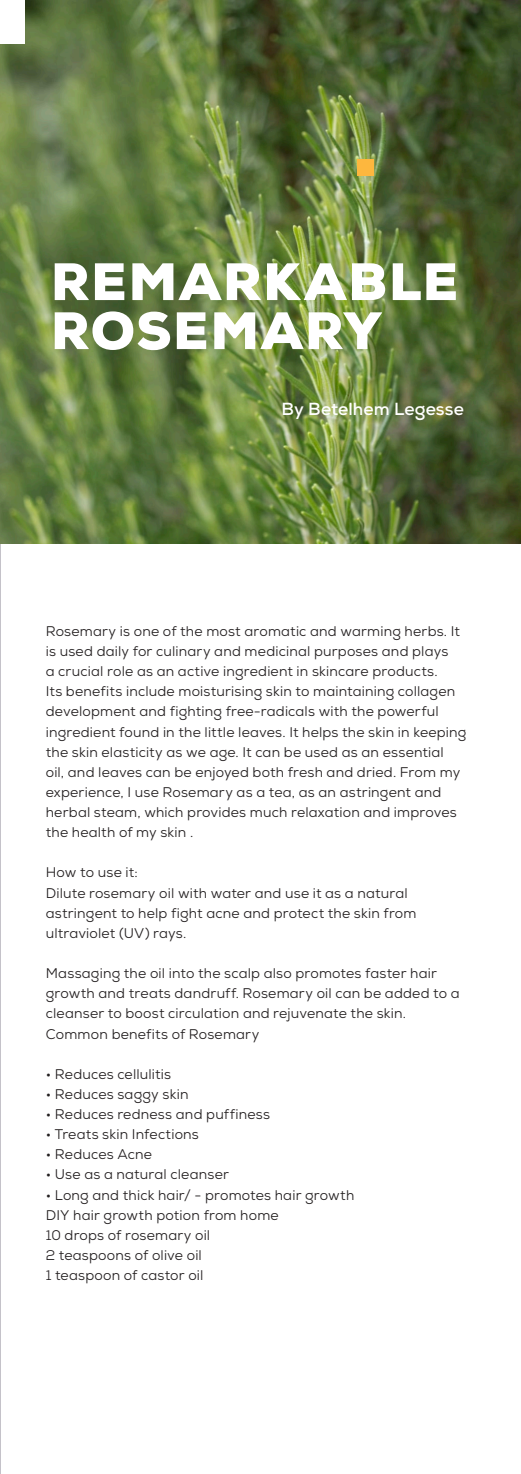
<style>
.page{position:relative;width:521px;height:1474px;background:#fff}
.page>*{position:absolute;margin:0;border:0;box-sizing:border-box;transform-origin:0 0}
.t1{font:900 52.5px/49px "Nexa";letter-spacing:.035em;color:#fff}
.t2{font:700 17.5px "Nexa";letter-spacing:.005em;color:#fff}
.t3{font:14px/20.1px "Nexa";letter-spacing:.015em;color:#231f20}
</style>
<div class="page">
<img style="left:0;top:0;width:521px;height:543px">
<div style="left:357px;top:159px;width:17px;height:17px;background:#fdb73e"></div>
<div style="left:0;top:0;width:25px;height:43px;background:#fff"></div>
<p class="t1" style="left:51px;top:257px;width:408px">REMARKABLE<br>ROSEMARY</p>
<p class="t2" style="left:281px;top:398px;width:184px">By Betelhem Legesse</p>
<p class="t3" style="left:46px;top:621px;width:422px">Rosemary is one of the most aromatic and warming herbs. It is used daily for culinary and medicinal purposes and plays<br>a crucial role as an active ingredient in skincare products.<br>Its benefits include moisturising skin to maintaining collagen development and fighting free-radicals with the powerful ingredient found in the little leaves. It helps the skin in keeping the skin elasticity as we age. It can be used as an essential<br>oil, and leaves can be enjoyed both fresh and dried. From my experience, I use Rosemary as a tea, as an astringent and herbal steam, which provides much relaxation and improves the health of my skin .</p>
<p class="t3" style="left:46px;top:862px;width:94px">How to use it:</p>
<p class="t3" style="left:46px;top:882px;width:372px">Dilute rosemary oil with water and use it as a natural astringent to help fight acne and protect the skin from ultraviolet (UV) rays.</p>
<p class="t3" style="left:46px;top:963px;width:415px">Massaging the oil into the scalp also promotes faster hair growth and treats dandruff. Rosemary oil can be added to a cleanser to boost circulation and rejuvenate the skin.</p>
<p class="t3" style="left:46px;top:1023px;width:215px">Common benefits of Rosemary</p>
<p class="t3" style="left:46px;top:1063px;width:127px">• Reduces cellulitis</p>
<p class="t3" style="left:46px;top:1084px;width:144px">• Reduces saggy skin</p>
<p class="t3" style="left:46px;top:1104px;width:226px">• Reduces redness and puffiness</p>
<p class="t3" style="left:46px;top:1124px;width:155px">• Treats skin Infections</p>
<p class="t3" style="left:46px;top:1144px;width:108px">• Reduces Acne</p>
<p class="t3" style="left:46px;top:1164px;width:185px">• Use as a natural cleanser</p>
<p class="t3" style="left:46px;top:1184px;width:310px">• Long and thick hair/ - promotes hair growth</p>
<p class="t3" style="left:46px;top:1204px;width:235px">DIY hair growth potion from home</p>
<p class="t3" style="left:46px;top:1224px;width:166px">10 drops of rosemary oil</p>
<p class="t3" style="left:46px;top:1245px;width:158px">2 teaspoons of olive oil</p>
<p class="t3" style="left:46px;top:1265px;width:159px">1 teaspoon of castor oil</p>
</div>
